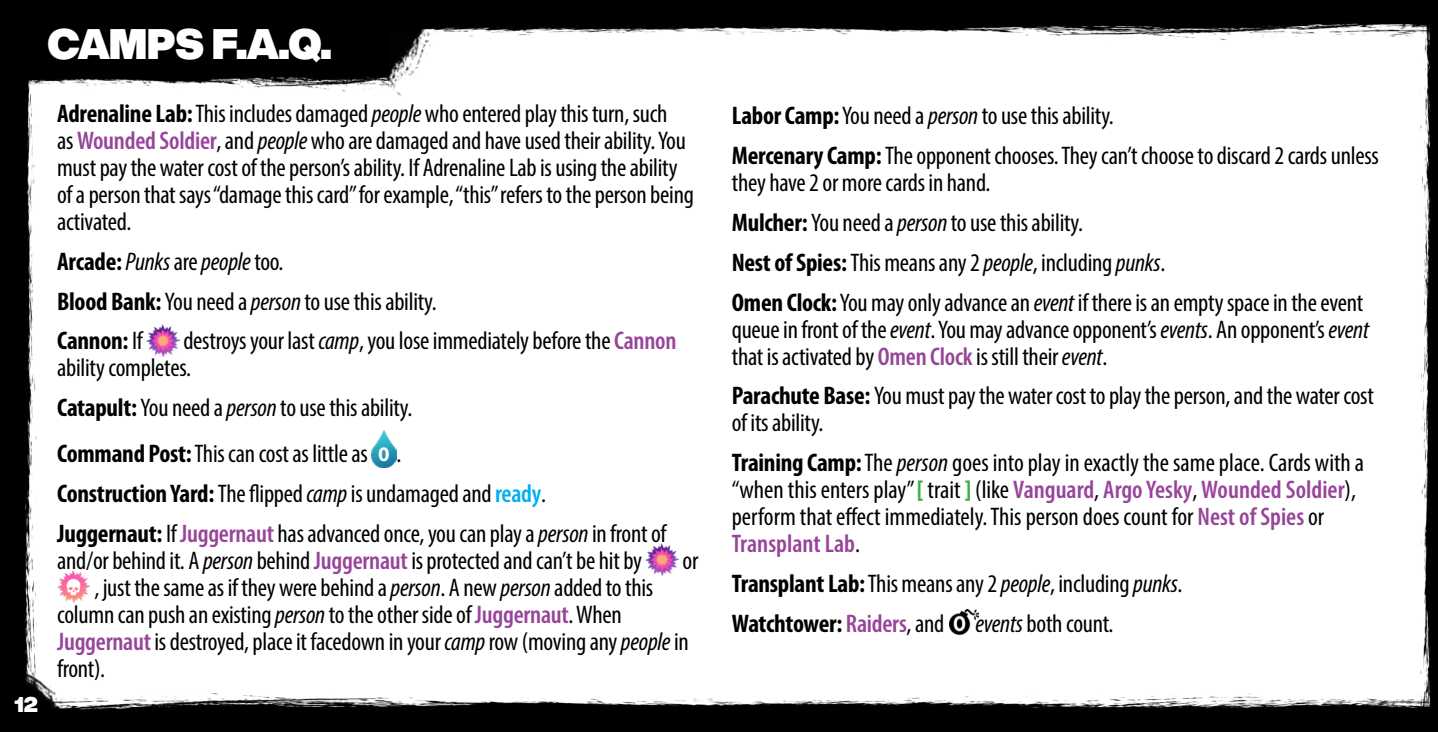
<style>
.page{position:relative;width:1438px;height:732px;background:#fff}
.page>*{position:absolute;margin:0;border:0;box-sizing:border-box;transform-origin:0 0}
.t1{font:900 42px "Helvetica Now Display";letter-spacing:-.015em;color:#fff}
.t2{font:condensed 25.5px/27px "Myriad Pro";letter-spacing:-.01em;color:#000}
.t3{font:900 21px "Helvetica Now Display";color:#fff}
.s1{font-weight:700}
.s2{font-style:italic}
.s3{font-weight:600;color:#97459a}
.s4{font-weight:700;font-stretch:normal;font-size:20.7px;color:#fff}
.s5{font-weight:600;color:#00aeef}
.s6{font-weight:700;color:#41ad49}
</style>
<div class="page">
<img style="left:111px;top:693px;width:1243px;height:38px">
<img style="left:1354px;top:698px;width:58px;height:33px">
<img style="left:0;top:43px;width:37px;height:588px">
<img style="left:0;top:631px;width:111px;height:100px">
<img style="left:0;top:0;width:1375px;height:43px">
<img style="left:1375px;top:0;width:37px;height:37px">
<img style="left:1412px;top:0;width:25px;height:731px">
<img style="left:949px;top:609px;width:29px;height:27px">
<img style="left:147px;top:324px;width:32px;height:32px">
<img style="left:371px;top:430px;width:25px;height:37px">
<img style="left:646px;top:543px;width:32px;height:32px">
<img style="left:58px;top:570px;width:32px;height:32px">
<img style="left:18px;top:0;width:332px;height:94px">
<img style="left:350px;top:0;width:112px;height:96px">
<img style="left:1430px;top:0;width:7px;height:94px">
<h1 class="t1" style="left:47px;top:14px;width:286px">CAMPS F.A.Q.</h1>
<p class="t3" style="left:14px;top:689px;width:25px">12</p>
<p class="t2" style="left:57px;top:100px;width:638px"><span class="s1">Adrenaline Lab:</span> This includes damaged <span class="s2">people</span> who entered play this turn, such<br>as <span class="s3">Wounded Soldier</span>, and <span class="s2">people</span> who are damaged and have used their ability. You must pay the water cost of the person’s ability. If Adrenaline Lab is using the ability of a person that says “damage this card” for example, “this” refers to the person being activated.</p>
<p class="t2" style="left:57px;top:241px;width:381px;line-height:39.9px"><span class="s1">Arcade:</span><span class="s2">Punks</span> are <span class="s2">people</span> too.<br><span class="s1">Blood Bank:</span> You need a <span class="s2">person</span> to use this ability.<br><span class="s1">Cannon:</span> If</p>
<p class="t2" style="left:57px;top:327px;width:621px;text-indent:126px">destroys your last <span class="s2">camp</span>, you lose immediately before the <span class="s3">Cannon </span>ability completes.</p>
<p class="t2" style="left:57px;top:384px;width:357px;line-height:45.6px"><span class="s1">Catapult:</span> You need a <span class="s2">person</span> to use this ability.<br><span class="s1">Command Post:</span> This can cost as little as <span class="s4">0</span> .</p>
<p class="t2" style="left:57px;top:473px;width:610px;line-height:39.9px"><span class="s1">Construction Yard:</span> The flipped <span class="s2">camp</span> is undamaged and <span class="s5">ready</span>.<br><span class="s1">Juggernaut:</span> If <span class="s3">Juggernaut</span> has advanced once, you can play a <span class="s2">person</span> in front of</p>
<p class="t2" style="left:57px;top:546px;width:586px">and/or behind it. A <span class="s2">person</span> behind <span class="s3">Juggernaut</span> is protected and can’t be hit by</p>
<p class="t2" style="left:682px;top:546px;width:17px">or</p>
<p class="t2" style="left:57px;top:573px;width:633px;text-indent:37px">, just the same as if they were behind a <span class="s2">person</span>. A new <span class="s2">person</span> added to this column can push an existing <span class="s2">person</span> to the other side of <span class="s3">Juggernaut</span>. When <span class="s3">Juggernaut</span> is destroyed, place it facedown in your <span class="s2">camp</span> row (moving any <span class="s2">people</span> in front).</p>
<p class="t2" style="left:731px;top:96px;width:648px;line-height:39.9px"><span class="s1">Labor Camp:</span> You need a <span class="s2">person</span> to use this ability.<br><span class="s1">Mercenary Camp:</span> The opponent chooses. They can’t choose to discard 2 cards unless</p>
<p class="t2" style="left:731px;top:162px;width:633px;line-height:39.9px">they have 2 or more cards in hand.<br><span class="s1">Mulcher:</span> You need a <span class="s2">person</span> to use this ability.<br><span class="s1">Nest of Spies:</span> This means any 2 <span class="s2">people</span>, including <span class="s2">punks</span>.<br><span class="s1">Omen Clock:</span> You may only advance an <span class="s2">event</span> if there is an empty space in the event</p>
<p class="t2" style="left:731px;top:315px;width:639px">queue in front of the <span class="s2">event</span>. You may advance opponent’s <span class="s2">events</span>. An opponent’s <span class="s2">event </span>that is activated by <span class="s3">Omen Clock</span> is still their <span class="s2">event</span>.</p>
<p class="t2" style="left:731px;top:382px;width:643px"><span class="s1">Parachute Base:</span> You must pay the water cost to play the person, and the water cost of its ability.</p>
<p class="t2" style="left:731px;top:449px;width:634px"><span class="s1">Training Camp:</span> The <span class="s2">person</span> goes into play in exactly the same place. Cards with a “when this enters play” <span class="s6">[</span> trait <span class="s6">]</span> (like <span class="s3">Vanguard</span>, <span class="s3">Argo Yesky</span>, <span class="s3">Wounded Soldier</span>), perform that effect immediately. This person does count for <span class="s3">Nest of Spies</span> or <span class="s3">Transplant Lab</span>.</p>
<p class="t2" style="left:731px;top:563px;width:452px;line-height:39.6px"><span class="s1">Transplant Lab:</span> This means any 2 <span class="s2">people</span>, including <span class="s2">punks</span>.<br><span class="s1">Watchtower:</span> <span class="s3">Raiders</span>, and <span class="s2">events</span> both count.</p>
</div>
